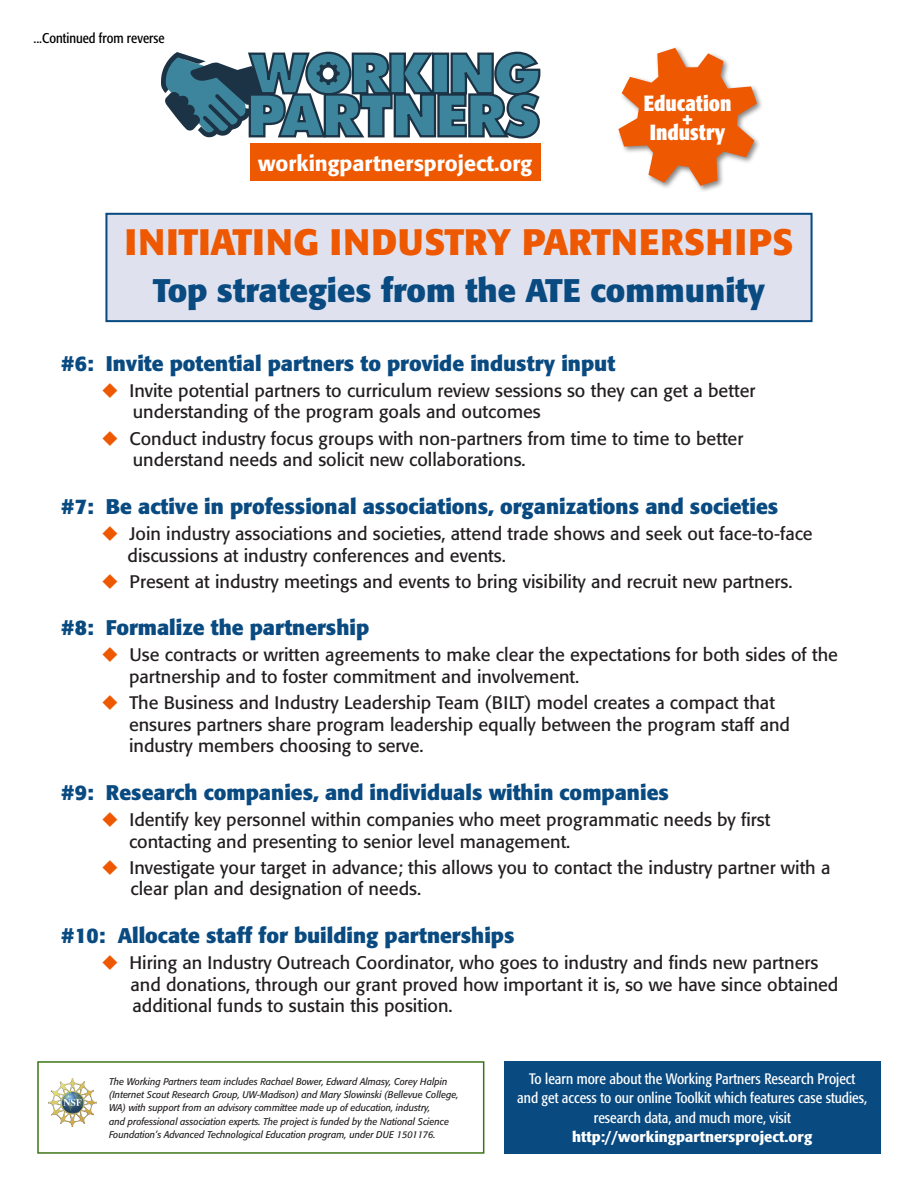
<style>
.page{position:relative;width:918px;height:1188px;background:#fff}
.page>*{position:absolute;margin:0;border:0;box-sizing:border-box;transform-origin:0 0}
.t1{font:700 36.45px "Formata";color:#ee5801}
.t2{font:700 32.4px "Formata";color:#094a81}
.t3{font:700 condensed 21.75px "Formata";color:#fff}
.t4{font:500 21.45px "Formata";color:#fff}
.t5{font:700 21px "Formata";color:#094a81}
.t6{font:18px/21.6px "Formata";color:#231f20}
.t7{font:condensed 15px/19.5px "Formata";color:#fff;text-align:center}
.t8{font:500 condensed 15px "Formata";color:#fff;scale:1.2 1}
.t9{font:condensed 14.1px "Formata";color:#000}
.t10{font:italic 9.6px/13.4px "Formata";color:#231f20;scale:.95 1}
.s1{color:#ee5801}
</style>
<div class="page">
<div style="left:37px;top:1061px;width:447px;height:93px;border:1px solid #3c7316"></div>
<img style="left:48px;top:1078px;width:49px;height:49px">
<div style="left:504px;top:1061px;width:377px;height:93px;background:#094a81"></div>
<svg style="left:161px;top:52px;width:379px;height:87px"></svg>
<div style="left:323px;top:68px;width:11px;height:11px;background:#fff;border-radius:50%"></div>
<div style="left:616px;top:46px;width:148px;height:147px;background:#231f20;opacity:.55"></div>
<svg style="left:618px;top:48px;width:139px;height:138px"></svg>
<div style="left:250px;top:144px;width:290px;height:37px;background:#ee5801"></div>
<div style="left:105px;top:213px;width:708px;height:109px;background:#dfe2ee;border:2px solid #094a81"></div>
<p class="t9" style="left:33px;top:30px;width:133px">...Continued from reverse</p>
<p class="t4" style="left:258px;top:150px;width:275px">workingpartnersproject.org</p>
<p class="t3" style="left:644px;top:90px;width:89px">Education</p>
<p class="t3" style="left:682px;top:104px;width:12px">+</p>
<p class="t3" style="left:650px;top:119px;width:77px">Industry</p>
<h1 class="t1" style="left:125px;top:220px;width:670px">INITIATING INDUSTRY PARTNERSHIPS</h1>
<h2 class="t2" style="left:153px;top:270px;width:614px">Top strategies from the ATE community</h2>
<p class="t5" style="left:61px;top:350px;width:556px">#6: Invite potential partners to provide industry input</p>
<p class="t6" style="left:133px;top:380px;width:624px;text-indent:-32px"><span class="s1">◆</span> Invite potential partners to curriculum review sessions so they can get a better understanding of the program goals and outcomes</p>
<p class="t6" style="left:133px;top:427px;width:612px;text-indent:-32px"><span class="s1">◆</span> Conduct industry focus groups with non-partners from time to time to better understand needs and solicit new collaborations.</p>
<p class="t5" style="left:61px;top:493px;width:719px">#7: Be active in professional associations, organizations and societies</p>
<p class="t6" style="left:128px;top:523px;width:687px;text-indent:-26px"><span class="s1">◆</span> Join industry associations and societies, attend trade shows and seek out face-to-face discussions at industry conferences and events.</p>
<p class="t6" style="left:101px;top:570px;width:693px"><span class="s1">◆</span> Present at industry meetings and events to bring visibility and recruit new partners.</p>
<p class="t5" style="left:61px;top:615px;width:310px">#8: Formalize the partnership</p>
<p class="t6" style="left:129px;top:644px;width:710px;text-indent:-28px"><span class="s1">◆</span> Use contracts or written agreements to make clear the expectations for both sides of the partnership and to foster commitment and involvement.</p>
<p class="t6" style="left:129px;top:692px;width:663px;text-indent:-28px"><span class="s1">◆</span> The Business and Industry Leadership Team (BILT) model creates a compact that ensures partners share program leadership equally between the program staff and industry members choosing to serve.</p>
<p class="t5" style="left:61px;top:779px;width:610px">#9: Research companies, and individuals within companies</p>
<p class="t6" style="left:129px;top:809px;width:643px;text-indent:-28px"><span class="s1">◆</span> Identify key personnel within companies who meet programmatic needs by first contacting and presenting to senior level management.</p>
<p class="t6" style="left:131px;top:857px;width:701px;text-indent:-29px"><span class="s1">◆</span> Investigate your target in advance; this allows you to contact the industry partner with a clear plan and designation of needs.</p>
<p class="t5" style="left:61px;top:923px;width:455px">#10: Allocate staff for building partnerships</p>
<p class="t6" style="left:131px;top:952px;width:709px;text-indent:-29px"><span class="s1">◆</span> Hiring an Industry Outreach Coordinator, who goes to industry and finds new partners and donations, through our grant proved how important it is, so we have since obtained additional funds to sustain this position.</p>
<p class="t10" style="left:109px;top:1075px;width:369px">The Working Partners team includes Rachael Bower, Edward Almasy, Corey Halpin (Internet Scout Research Group, UW-Madison) and Mary Slowinski (Bellevue College, WA) with support from an advisory committee made up of education, industry,<br>and professional association experts. The project is funded by the National Science Foundation’s Advanced Technological Education program, under DUE 1501176.</p>
<p class="t7" style="left:517px;top:1069px;width:351px">To learn more about the Working Partners Research Project and get access to our online Toolkit which features case studies, research data, and much more, visit</p>
<p class="t8" style="left:572px;top:1128px;width:201px">http://workingpartnersproject.org</p>
</div>
